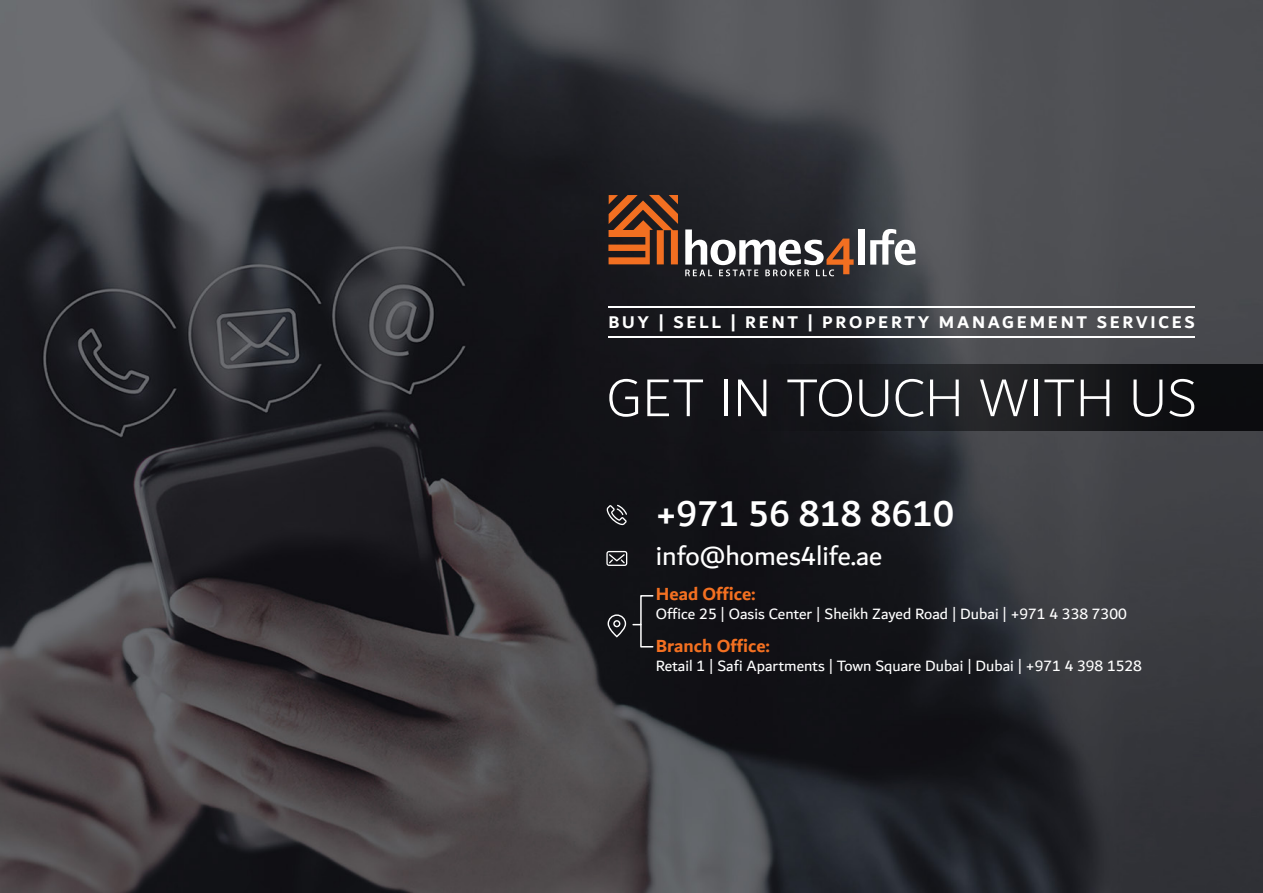
<style>
.page{position:relative;width:1263px;height:893px;background:#fff}
.page>*{position:absolute;margin:0;border:0;box-sizing:border-box;transform-origin:0 0}
.t1{font:300 56.55px "Dubai";color:#fff}
.t2{font:500 38.7px "Dubai";color:#fff}
.t3{font:28.2px "Dubai";color:#fff}
.t4{font:700 18.9px "Dubai";color:#f37021}
.t5{font:700 18.3px "Dubai";letter-spacing:.15em;color:#fff}
.t6{font:16.05px "Dubai";color:#fff}
</style>
<div class="page">
<img style="left:0;top:0;width:1263px;height:893px">
<svg style="left:510px;top:365px;width:753px;height:66px;background:#16161a"></svg>
<svg style="left:608px;top:195px;width:70px;height:69px;background:#894620"></svg>
<div style="left:858px;top:229px;width:7px;height:36px;background:#fff"></div>
<svg style="left:870px;top:229px;width:45px;height:36px"></svg>
<svg style="left:685px;top:229px;width:169px;height:47px"></svg>
<hr style="left:608px;top:306px;width:586px;height:1px;background:#fff">
<hr style="left:608px;top:336px;width:586px;height:2px;background:#fff">
<svg style="left:607px;top:505px;width:20px;height:20px"></svg>
<svg style="left:606px;top:551px;width:21px;height:15px"></svg>
<svg style="left:632px;top:594px;width:22px;height:54px"></svg>
<svg style="left:607px;top:614px;width:19px;height:24px"></svg>
<p class="t5" style="left:608px;top:311px;width:588px">BUY | SELL | RENT | PROPERTY MANAGEMENT SERVICES</p>
<h1 class="t1" style="left:606px;top:354px;width:593px">GET IN TOUCH WITH US</h1>
<h2 class="t2" style="left:656px;top:490px;width:300px">+971 56 818 8610</h2>
<h3 class="t3" style="left:656px;top:539px;width:228px">info@homes4life.ae</h3>
<p class="t4" style="left:656px;top:582px;width:101px">Head Office:</p>
<p class="t6" style="left:656px;top:604px;width:472px">Office 25 | Oasis Center | Sheikh Zayed Road | Dubai | +971 4 338 7300</p>
<p class="t4" style="left:656px;top:634px;width:115px">Branch Office:</p>
<p class="t6" style="left:656px;top:656px;width:488px">Retail 1 | Safi Apartments | Town Square Dubai | Dubai | +971 4 398 1528</p>
</div>
